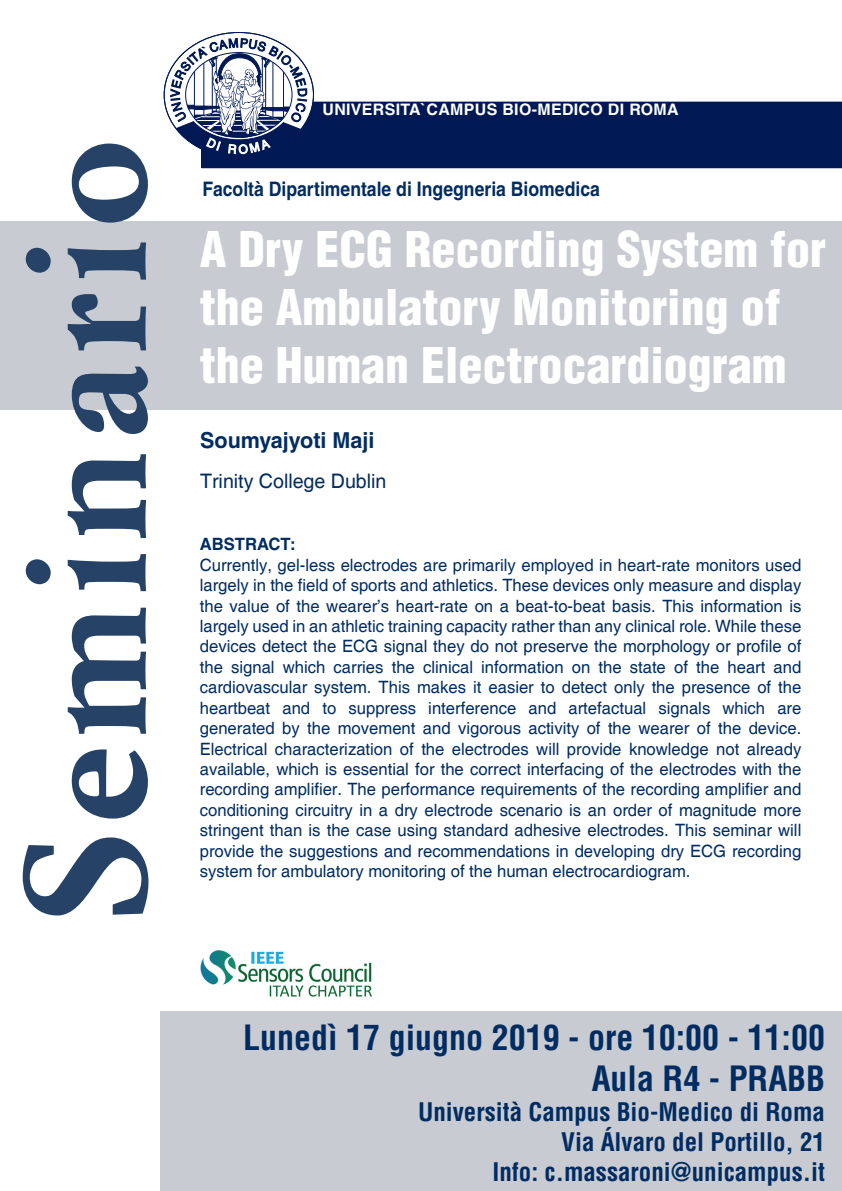
<style>
.page{position:relative;width:842px;height:1191px;background:#fff}
.page>*{position:absolute;margin:0;border:0;box-sizing:border-box;transform-origin:0 0}
.t1{font:700 168.5px "Simoncini Garamond";letter-spacing:.05em;color:#264367}
.t2{font:900 condensed 48px/57.6px "Helvetica";color:#fff}
.t3{font:700 condensed 34px/40.8px "Helvetica";color:#002c62;text-align:right}
.t4{font:700 condensed 25px/30px "Helvetica";color:#002c62;text-align:right}
.t5{font:700 22px "Helvetica";color:#002c62}
.t6{font:700 20px "Helvetica";color:#002c62;scale:.88 1}
.t7{font:20px "Helvetica";color:#002c62}
.t8{font:17px/20.4px "Helvetica";color:#002c62;text-align:justify}
.t9{font:700 17px "Helvetica";color:#002c62}
.t10{font:700 15.9px "Helvetica";letter-spacing:.02em;color:#fff}
</style>
<div class="page">
<div style="left:0;top:221px;width:842px;height:188px;background:#c8cbd1"></div>
<div style="left:202px;top:102px;width:640px;height:66px;background:#001954"></div>
<svg style="left:170px;top:32px;width:137px;height:126px"></svg>
<div style="left:160px;top:1011px;width:682px;height:180px;background:#c8cbd1"></div>
<img style="left:200px;top:950px;width:172px;height:47px">
<h1 class="t1" style="left:-20px;top:920px;width:784px;rotate:-90deg">Seminario</h1>
<p class="t10" style="left:322px;top:100px;width:358px">UNIVERSITA`CAMPUS BIO-MEDICO DI ROMA</p>
<p class="t6" style="left:203px;top:176px;width:453px">Facoltà Dipartimentale di Ingegneria Biomedica</p>
<h2 class="t2" style="left:200px;top:220px;width:628px">A Dry ECG Recording System for the Ambulatory Monitoring of the Human Electrocardiogram</h2>
<p class="t5" style="left:200px;top:427px;width:176px">Soumyajyoti Maji</p>
<p class="t7" style="left:200px;top:470px;width:188px">Trinity College Dublin</p>
<p class="t9" style="left:200px;top:534px;width:97px">ABSTRACT:</p>
<p class="t8" style="left:200px;top:555px;width:603px">Currently, gel-less electrodes are primarily employed in heart-rate monitors used largely in the field of sports and athletics. These devices only measure and display the value of the wearer’s heart-rate on a beat-to-beat basis. This information is largely used in an athletic training capacity rather than any clinical role. While these devices detect the ECG signal they do not preserve the morphology or profile of the signal which carries the clinical information on the state of the heart and cardiovascular system. This makes it easier to detect only the presence of the heartbeat and to suppress interference and artefactual signals which are generated by the movement and vigorous activity of the wearer of the device.<br>Electrical characterization of the electrodes will provide knowledge not already available, which is essential for the correct interfacing of the electrodes with the recording amplifier. The performance requirements of the recording amplifier and conditioning circuitry in a dry electrode scenario is an order of magnitude more stringent than is the case using standard adhesive electrodes. This seminar will provide the suggestions and recommendations in developing dry ECG recording system for ambulatory monitoring of the human electrocardiogram.</p>
<h3 class="t3" style="left:243px;top:1017px;width:583px">Lunedì 17 giugno 2019 - ore 10:00 - 11:00<br>Aula R4 - PRABB</h3>
<h3 class="t4" style="left:418px;top:1096px;width:408px">Università Campus Bio-Medico di Roma<br>Via Álvaro del Portillo, 21<br>Info: c.massaroni@unicampus.it</h3>
</div>
